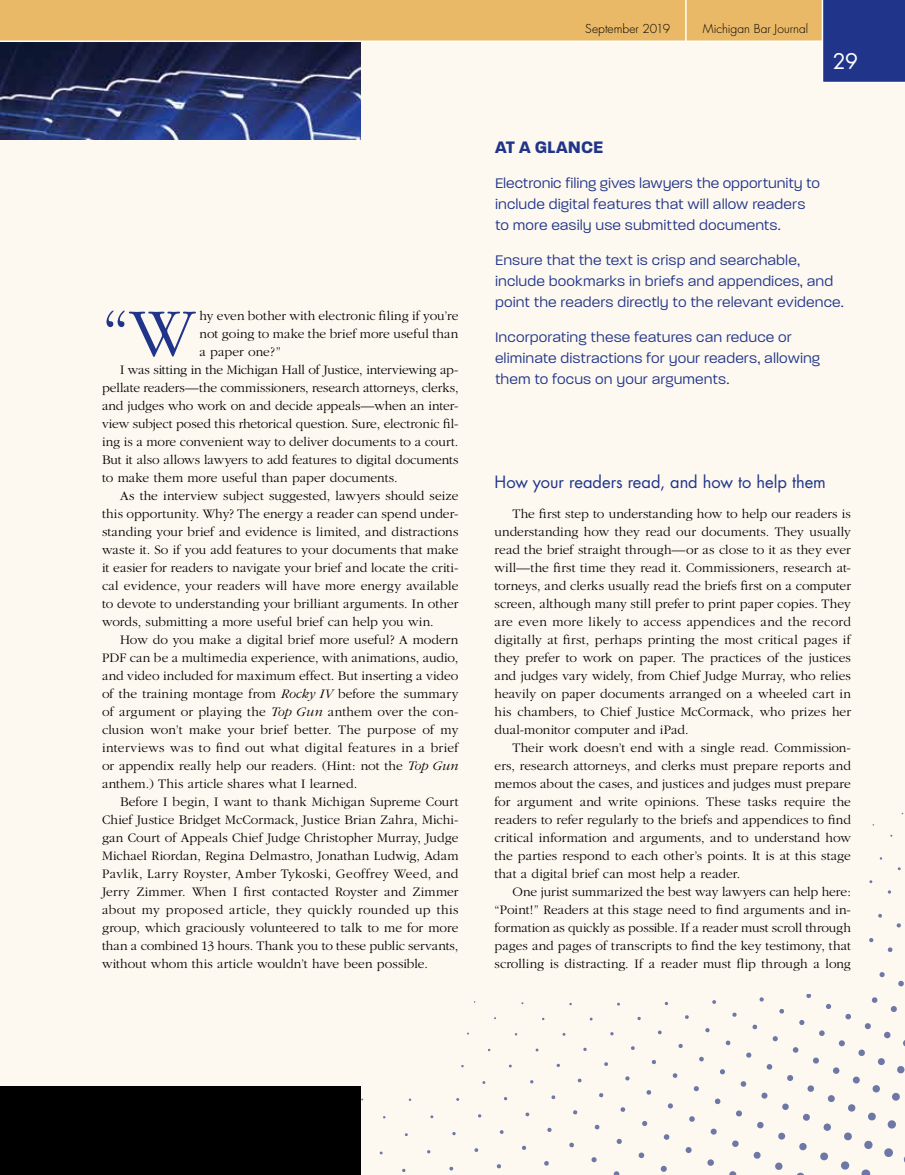
<style>
.page{position:relative;width:905px;height:1175px;background:#fff}
.page>*{position:absolute;margin:0;border:0;box-sizing:border-box;transform-origin:0 0}
.t1{font:300 71.25px "Garamond";color:#203589}
.t2{font:21px "Futura";color:#fff}
.t3{font:700 18px "Paralucent";letter-spacing:.005em;color:#203589}
.t4{font:16.5px "Futura";letter-spacing:-.005em;color:#203589}
.t5{font:15px/21px "Paralucent Text";color:#203589}
.t6{font:300 13.5px/18px "Garamond";letter-spacing:.005em;color:#000;text-align:justify}
.t7{font:300 13.5px "Garamond";letter-spacing:.025em;color:#000}
.t8{font:300 13.5px "Garamond";letter-spacing:-.015em;color:#000}
.t9{font:300 12px "Futura";letter-spacing:.005em;color:#000}
.s1{font-style:italic}
</style>
<div class="page">
<div style="left:0;top:0;width:904px;height:1174px;background:#fdf8f0"></div>
<img style="left:0;top:84px;width:360px;height:1090px">
<svg style="left:21px;top:812px;width:883px;height:362px"></svg>
<div style="left:0;top:140px;width:459px;height:945px;background:#fdf8f0"></div>
<div style="left:485px;top:806px;width:382px;height:187px;background:#fdf8f0"></div>
<svg style="left:0;top:0;width:904px;height:84px"></svg>
<hr style="left:685px;top:0;width:1px;height:42px;background:#fff">
<h1 class="t1" style="left:102px;top:296px;width:94px">“W</h1>
<p class="t6" style="left:199px;top:307px;width:260px">hy even bother with electronic filing if you’re</p>
<p class="t6" style="left:199px;top:325px;width:260px">not going to make the brief more useful than</p>
<p class="t6" style="left:199px;top:343px;width:83px">a paper one?”</p>
<p class="t8" style="left:120px;top:363px;width:340px">I was sitting in the Michigan Hall of Justice, interviewing ap-</p>
<p class="t6" style="left:102px;top:379px;width:358px">pellate readers—the commissioners, research attorneys, clerks,</p>
<p class="t6" style="left:102px;top:397px;width:358px">and judges who work on and decide appeals—when an inter-</p>
<p class="t6" style="left:102px;top:415px;width:358px">view subject posed this rhetorical question. Sure, electronic fil-</p>
<p class="t6" style="left:102px;top:433px;width:358px">ing is a more convenient way to deliver documents to a court.</p>
<p class="t6" style="left:102px;top:451px;width:358px">But it also allows lawyers to add features to digital documents</p>
<p class="t6" style="left:102px;top:469px;width:297px">to make them more useful than paper documents.</p>
<p class="t6" style="left:120px;top:487px;width:340px">As the interview subject suggested, lawyers should seize</p>
<p class="t6" style="left:102px;top:505px;width:358px">this opportunity. Why? The energy a reader can spend under-</p>
<p class="t6" style="left:102px;top:523px;width:358px">standing your brief and evidence is limited, and distractions</p>
<p class="t6" style="left:102px;top:541px;width:358px">waste it. So if you add features to your documents that make</p>
<p class="t6" style="left:102px;top:559px;width:358px">it easier for readers to navigate your brief and locate the criti-</p>
<p class="t6" style="left:102px;top:577px;width:358px">cal evidence, your readers will have more energy available</p>
<p class="t6" style="left:102px;top:595px;width:358px">to devote to understanding your brilliant arguments. In other</p>
<p class="t6" style="left:102px;top:613px;width:333px">words, submitting a more useful brief can help you win.</p>
<p class="t6" style="left:120px;top:631px;width:340px">How do you make a digital brief more useful? A modern</p>
<p class="t6" style="left:102px;top:649px;width:358px">PDF can be a multimedia experience, with animations, audio,</p>
<p class="t6" style="left:102px;top:667px;width:358px">and video included for maximum effect. But inserting a video</p>
<p class="t6" style="left:102px;top:685px;width:358px">of the training montage from <span class="s1">Rocky IV</span> before the summary</p>
<p class="t6" style="left:102px;top:703px;width:358px">of argument or playing the <span class="s1">Top Gun</span> anthem over the con-</p>
<p class="t6" style="left:102px;top:721px;width:358px">clusion won’t make your brief better. The purpose of my</p>
<p class="t6" style="left:102px;top:739px;width:358px">interviews was to find out what digital features in a brief</p>
<p class="t6" style="left:102px;top:757px;width:358px">or appendix really help our readers. (Hint: not the <span class="s1">Top Gun</span></p>
<p class="t6" style="left:102px;top:775px;width:257px">anthem.) This article shares what I learned.</p>
<p class="t6" style="left:120px;top:793px;width:340px">Before I begin, I want to thank Michigan Supreme Court</p>
<p class="t6" style="left:102px;top:811px;width:358px">Chief Justice Bridget McCormack, Justice Brian Zahra, Michi-</p>
<p class="t6" style="left:102px;top:829px;width:358px">gan Court of Appeals Chief Judge Christopher Murray, Judge</p>
<p class="t6" style="left:102px;top:847px;width:358px">Michael Riordan, Regina Delmastro, Jonathan Ludwig, Adam</p>
<p class="t7" style="left:102px;top:866px;width:358px">Pavlik, Larry Royster, Amber Tykoski, Geoffrey Weed, and</p>
<p class="t6" style="left:102px;top:883px;width:358px">Jerry Zimmer. When I first contacted Royster and Zimmer</p>
<p class="t7" style="left:102px;top:902px;width:358px">about my proposed article, they quickly rounded up this</p>
<p class="t6" style="left:102px;top:919px;width:358px">group, which graciously volunteered to talk to me for more</p>
<p class="t6" style="left:102px;top:937px;width:358px">than a combined 13 hours. Thank you to these public servants,</p>
<p class="t6" style="left:102px;top:955px;width:327px">without whom this article wouldn’t have been possible.</p>
<p class="t9" style="left:585px;top:21px;width:86px">September 2019</p>
<p class="t9" style="left:702px;top:21px;width:107px">Michigan Bar Journal</p>
<h2 class="t2" style="left:832px;top:47px;width:27px">29</h2>
<h3 class="t3" style="left:495px;top:136px;width:110px">AT A GLANCE</h3>
<p class="t5" style="left:495px;top:172px;width:326px">Electronic filing gives lawyers the opportunity to include digital features that will allow readers to more easily use submitted documents.</p>
<p class="t5" style="left:495px;top:249px;width:350px">Ensure that the text is crisp and searchable, include bookmarks in briefs and appendices, and point the readers directly to the relevant evidence.</p>
<p class="t5" style="left:495px;top:326px;width:327px">Incorporating these features can reduce or eliminate distractions for your readers, allowing them to focus on your arguments.</p>
<p class="t4" style="left:494px;top:470px;width:333px">How your readers read, and how to help them</p>
<p class="t6" style="left:494px;top:505px;width:358px;text-indent:18px">The first step to understanding how to help our readers is understanding how they read our documents. They usually read the brief straight through—or as close to it as they ever will—the first time they read it. Commissioners, research at&shy;torneys, and clerks usually read the briefs first on a computer screen, although many still prefer to print paper copies. They are even more likely to access appendices and the record digitally at first, perhaps printing the most critical pages if they prefer to work on paper. The practices of the justices and judges vary widely, from Chief Judge Murray, who relies heavily on paper documents arranged on a wheeled cart in his chambers, to Chief Justice McCormack, who prizes her dual-monitor computer and iPad.</p>
<p class="t6" style="left:494px;top:739px;width:358px;text-indent:18px">Their work doesn’t end with a single read. Commission&shy;ers, research attorneys, and clerks must prepare reports and memos about the cases, and justices and judges must prepare for argument and write opinions. These tasks require the readers to refer regularly to the briefs and appendices to find critical information and arguments, and to understand how the parties respond to each other’s points. It is at this stage that a digital brief can most help a reader.</p>
<p class="t6" style="left:494px;top:883px;width:358px;text-indent:18px">One jurist summarized the best way lawyers can help here: “Point!” Readers at this stage need to find arguments and in&shy;formation as quickly as possible. If a reader must scroll through pages and pages of transcripts to find the key testimony, that scrolling is distracting. If a reader must flip through a long</p>
</div>
